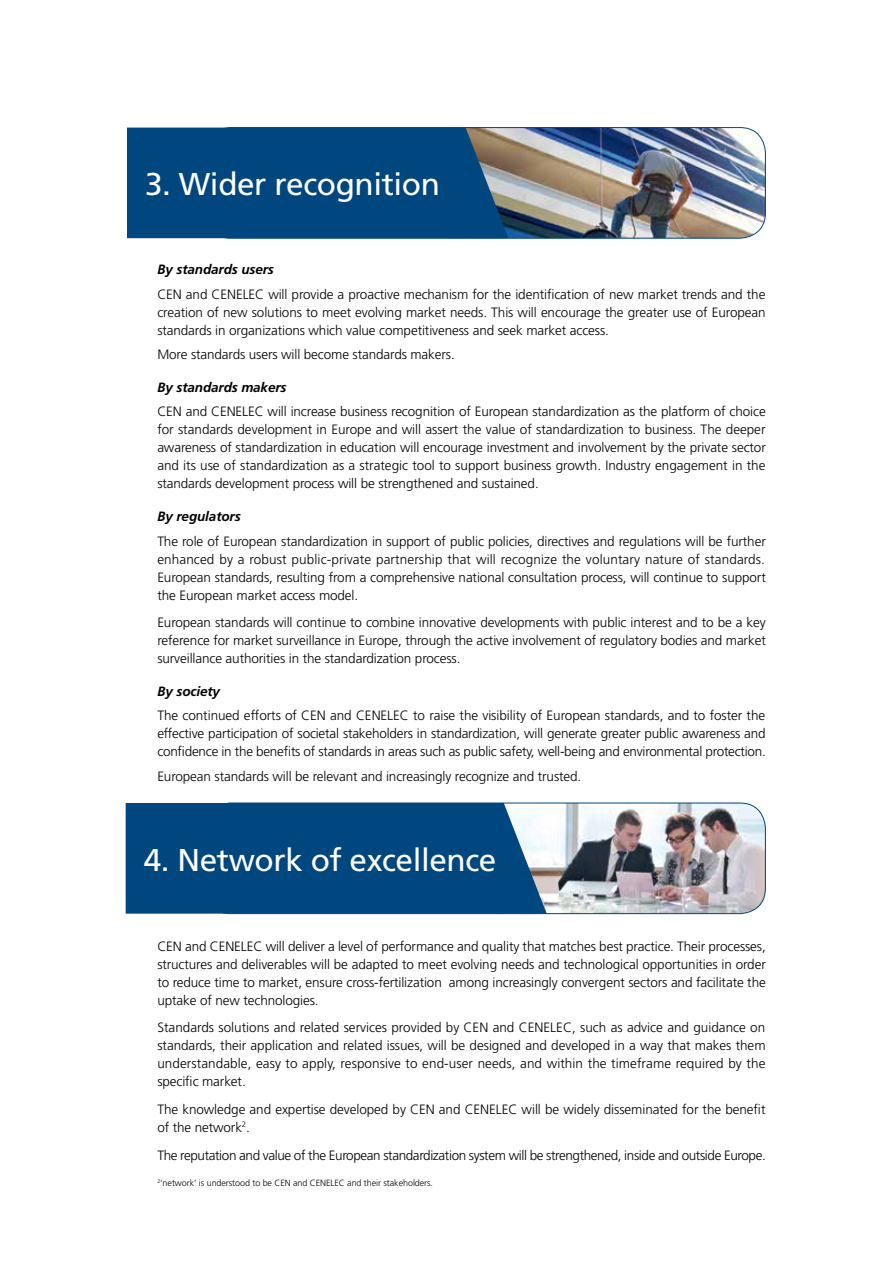
<style>
.page{position:relative;width:893px;height:1263px;background:#fff}
.page>*{position:absolute;margin:0;border:0;box-sizing:border-box;transform-origin:0 0}
.t1{font:31.5px "Frutiger CE";letter-spacing:-.015em;color:#fff}
.t2{font:300 13.5px/18px "Frutiger CE";letter-spacing:-.01em;color:#000;text-align:justify}
.t3{font:300 13.5px "Frutiger CE";letter-spacing:-.03em;color:#000}
.t4{font:italic 700 13.5px "Frutiger CE";letter-spacing:-.01em;color:#000}
.t5{font:300 9px "Frutiger LT";letter-spacing:-.01em;color:#000}
</style>
<div class="page">
<img style="left:508px;top:128px;width:257px;height:109px">
<div style="left:205px;top:127px;width:561px;height:112px;border:1px solid #00467f;border-radius:25px"></div>
<div style="left:127px;top:128px;width:381px;height:110px;background:#00467f"></div>
<img style="left:547px;top:803px;width:218px;height:111px">
<div style="left:126px;top:803px;width:421px;height:111px;background:#00467f"></div>
<h1 class="t1" style="left:145px;top:166px;width:296px">3. Wider recognition</h1>
<p class="t4" style="left:157px;top:262px;width:118px">By standards users</p>
<p class="t2" style="left:157px;top:285px;width:610px">CEN and CENELEC will provide a proactive mechanism for the identification of new market trends and the creation of new solutions to meet evolving market needs. This will encourage the greater use of European standards in organizations which value competitiveness and seek market access.</p>
<p class="t2" style="left:157px;top:345px;width:299px">More standards users will become standards makers.</p>
<p class="t4" style="left:157px;top:379px;width:131px">By standards makers</p>
<p class="t2" style="left:157px;top:402px;width:610px">CEN and CENELEC will increase business recognition of European standardization as the platform of choice for standards development in Europe and will assert the value of standardization to business. The deeper awareness of standardization in education will encourage investment and involvement by the private sector and its use of standardization as a strategic tool to support business growth. Industry engagement in the standards development process will be strengthened and sustained.</p>
<p class="t4" style="left:157px;top:508px;width:85px">By regulators</p>
<p class="t2" style="left:157px;top:532px;width:610px">The role of European standardization in support of public policies, directives and regulations will be further enhanced by a robust public-private partnership that will recognize the voluntary nature of standards.<br>European standards, resulting from a comprehensive national consultation process, will continue to support the European market access model.</p>
<p class="t2" style="left:157px;top:613px;width:610px">European standards will continue to combine innovative developments with public interest and to be a key reference for market surveillance in Europe, through the active involvement of regulatory bodies and market surveillance authorities in the standardization process.</p>
<p class="t4" style="left:157px;top:683px;width:64px">By society</p>
<p class="t2" style="left:157px;top:707px;width:610px">The continued efforts of CEN and CENELEC to raise the visibility of European standards, and to foster the effective participation of societal stakeholders in standardization, will generate greater public awareness and confidence in the benefits of standards in areas such as public safety, well-being and environmental protection.</p>
<p class="t2" style="left:157px;top:767px;width:425px">European standards will be relevant and increasingly recognize and trusted.</p>
<h1 class="t1" style="left:144px;top:841px;width:354px">4. Network of excellence</h1>
<p class="t2" style="left:157px;top:937px;width:610px">CEN and CENELEC will deliver a level of performance and quality that matches best practice. Their processes, structures and deliverables will be adapted to meet evolving needs and technological opportunities in order to reduce time to market, ensure cross-fertilization among increasingly convergent sectors and facilitate the uptake of new technologies.</p>
<p class="t2" style="left:157px;top:1018px;width:610px">Standards solutions and related services provided by CEN and CENELEC, such as advice and guidance on standards, their application and related issues, will be designed and developed in a way that makes them understandable, easy to apply, responsive to end-user needs, and within the timeframe required by the specific market.</p>
<p class="t2" style="left:157px;top:1100px;width:610px">The knowledge and expertise developed by CEN and CENELEC will be widely disseminated for the benefit of the network<sup>2</sup>.</p>
<p class="t3" style="left:157px;top:1147px;width:610px">The reputation and value of the European standardization system will be strengthened, inside and outside Europe.</p>
<p class="t5" style="left:157px;top:1178px;width:277px"><sup>2</sup>‘network’ is understood to be CEN and CENELEC and their stakeholders.</p>
</div>
